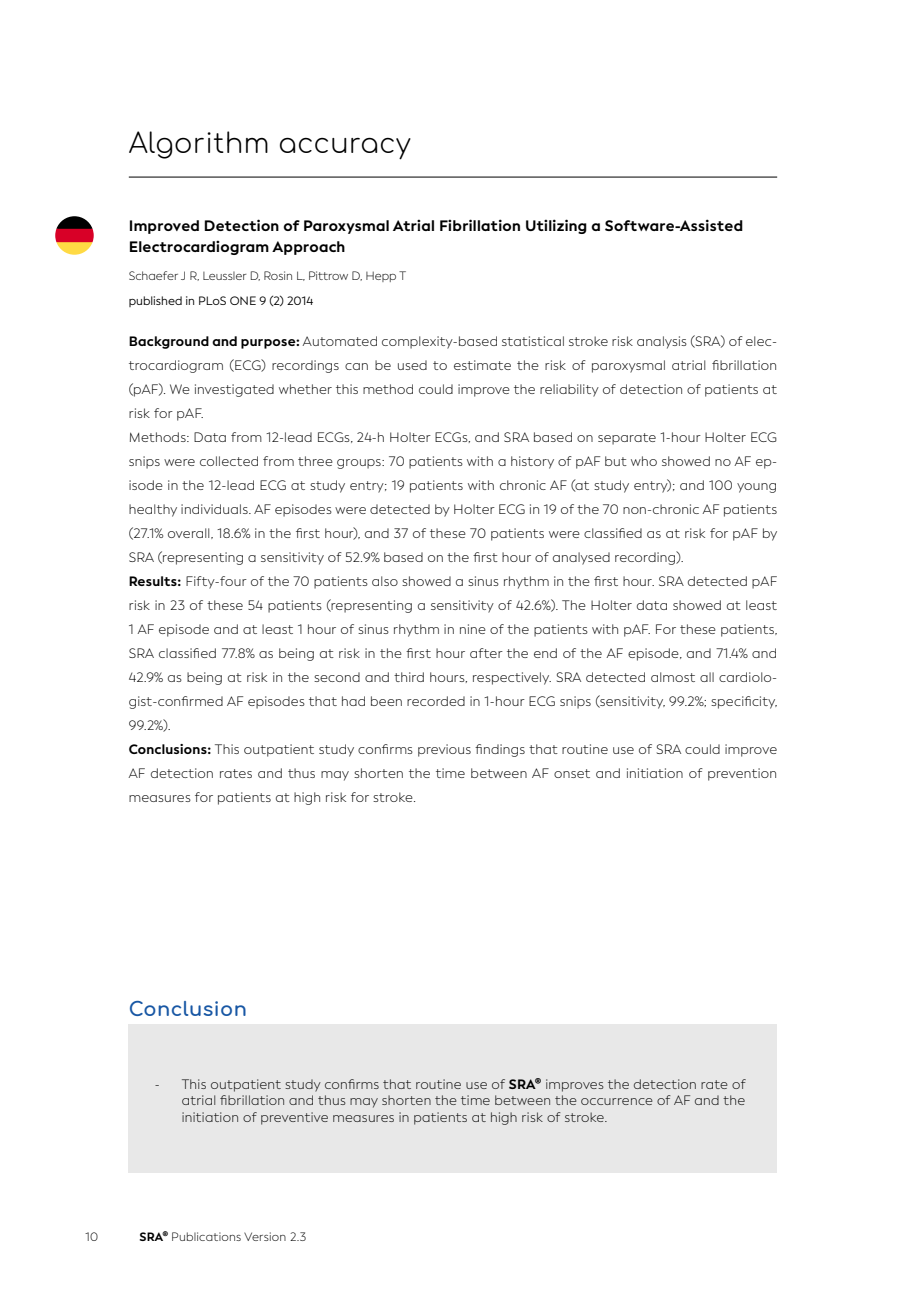
<style>
.page{position:relative;width:906px;height:1289px;background:#fff}
.page>*{position:absolute;margin:0;border:0;box-sizing:border-box;transform-origin:0 0}
.t1{font:300 27px "Comfortaa";letter-spacing:.02em;color:#000}
.t2{font:700 19.5px "Comfortaa";letter-spacing:.02em;color:#1857a4}
.t3{font:700 15px/21px "Facundo";letter-spacing:.02em;color:#000}
.t4{font:300 13.5px/24px "Facundo";letter-spacing:.02em;color:#000}
.t5{font:300 12px "Facundo";color:#000}
.t6{font:12px "Facundo";color:#000}
.t7{font:300 12px "Facundo";letter-spacing:.02em;color:#000}
.s1{font-weight:700}
</style>
<div class="page">
<svg style="left:55px;top:216px;width:39px;height:39px"></svg>
<hr style="left:129px;top:177px;width:648px;height:1px;background:#000">
<div style="left:129px;top:1024px;width:648px;height:148px;background:#e8e8e8"></div>
<h1 class="t1" style="left:129px;top:119px;width:283px">Algorithm accuracy</h1>
<p class="t3" style="left:129px;top:216px;width:616px">Improved Detection of Paroxysmal Atrial Fibrillation Utilizing a Software-Assisted<br>Electrocardiogram Approach</p>
<p class="t5" style="left:129px;top:269px;width:279px">Schaefer J R, Leussler D, Rosin L, Pittrow D, Hepp T</p>
<p class="t6" style="left:129px;top:294px;width:186px">published in PLoS ONE 9 (2) 2014</p>
<p class="t4" style="left:129px;top:329px;width:650px"><span class="s1">Background and purpose:</span> Automated complexity-based statistical stroke risk analysis (SRA) of elec&shy;trocardiogram (ECG) recordings can be used to estimate the risk of paroxysmal atrial fibrillation (pAF). We investigated whether this method could improve the reliability of detection of patients at risk for pAF.<br>Methods: Data from 12-lead ECGs, 24-h Holter ECGs, and SRA based on separate 1-hour Holter ECG snips were collected from three groups: 70 patients with a history of pAF but who showed no AF ep&shy;isode in the 12-lead ECG at study entry; 19 patients with chronic AF (at study entry); and 100 young healthy individuals. AF episodes were detected by Holter ECG in 19 of the 70 non-chronic AF patients (27.1% overall, 18.6% in the first hour), and 37 of these 70 patients were classified as at risk for pAF by SRA (representing a sensitivity of 52.9% based on the first hour of analysed recording).<br><span class="s1">Results:</span> Fifty-four of the 70 patients also showed a sinus rhythm in the first hour. SRA detected pAF risk in 23 of these 54 patients (representing a sensitivity of 42.6%). The Holter data showed at least 1 AF episode and at least 1 hour of sinus rhythm in nine of the patients with pAF. For these patients, SRA classified 77.8% as being at risk in the first hour after the end of the AF episode, and 71.4% and 42.9% as being at risk in the second and third hours, respectively. SRA detected almost all cardiolo&shy;gist-confirmed AF episodes that had been recorded in 1-hour ECG snips (sensitivity, 99.2%; specificity, 99.2%).<br><span class="s1">Conclusions:</span> This outpatient study confirms previous findings that routine use of SRA could improve AF detection rates and thus may shorten the time between AF onset and initiation of prevention measures for patients at high risk for stroke.</p>
<h2 class="t2" style="left:129px;top:991px;width:120px">Conclusion</h2>
<p class="t4" style="left:182px;top:1076px;width:565px;line-height:16.5px;text-align:justify;text-indent:-27px">- This outpatient study confirms that routine use of <span class="s1">SRA®</span> improves the detection rate of atrial fibrillation and thus may shorten the time between the occurrence of AF and the initiation of preventive measures in patients at high risk of stroke.</p>
<p class="t5" style="left:86px;top:1230px;width:14px">10</p>
<p class="t7" style="left:140px;top:1230px;width:168px"><span class="s1">SRA®</span> Publications Version 2.3</p>
</div>
